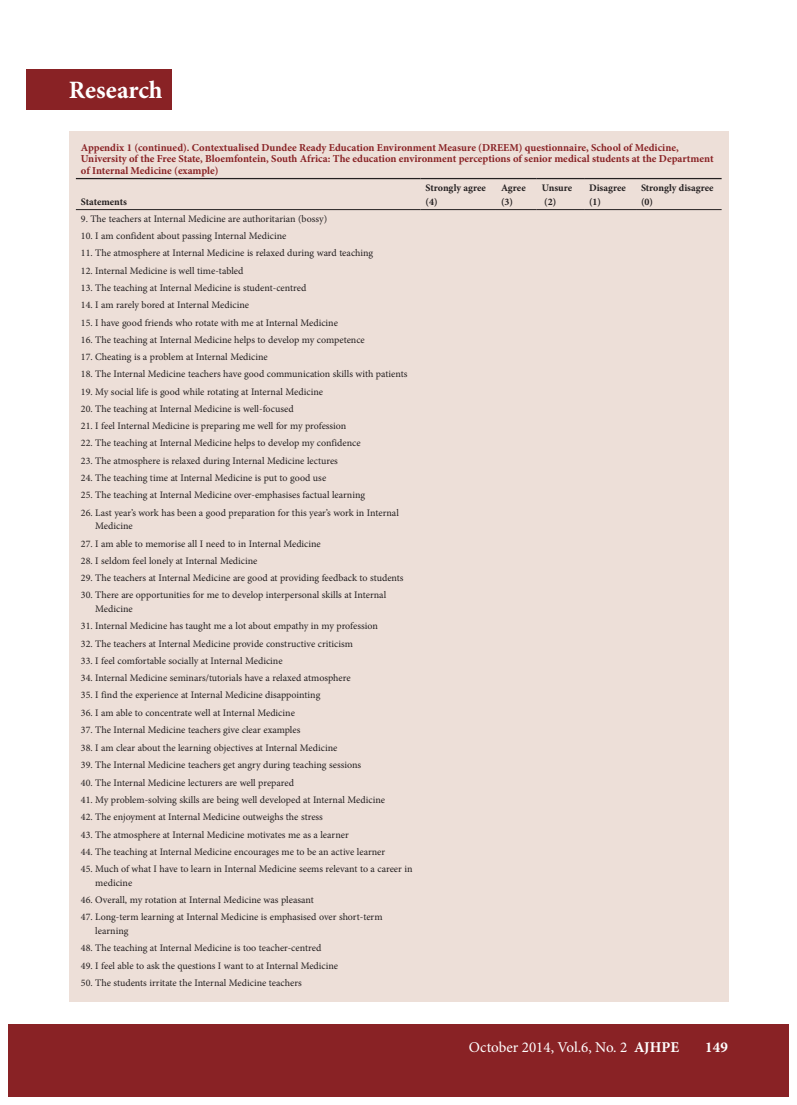
<style>
.page{position:relative;width:797px;height:1105px;background:#fff}
.page>*{position:absolute;margin:0;border:0;box-sizing:border-box;transform-origin:0 0}
.t1{font:700 25px "Minion Pro";color:#fff}
.t2{font:15px "Minion Pro";color:#fff}
.t3{font:700 15px "Minion Pro";color:#fff}
.t4{font:700 10.62px/11.2px "Minion Pro";color:#892225}
.t5{font:10px/13.8px "Minion Pro";color:#231f20}
.t6{font:700 10px/13.8px "Minion Pro";color:#231f20}
.s1{font-weight:700}
</style>
<div class="page">
<div style="left:26px;top:1024px;width:762px;height:72px;background:#892225"></div>
<div style="left:9px;top:1024px;width:17px;height:72px;background:#892225"></div>
<div style="left:26px;top:69px;width:146px;height:41px;background:#892225"></div>
<div style="left:69px;top:131px;width:659px;height:870px;background:#eddfd8"></div>
<hr style="left:76px;top:178px;width:344px;height:1px;background:#231f20">
<hr style="left:420px;top:178px;width:76px;height:1px;background:#231f20">
<hr style="left:496px;top:178px;width:40px;height:1px;background:#231f20">
<hr style="left:536px;top:178px;width:48px;height:1px;background:#231f20">
<hr style="left:584px;top:178px;width:52px;height:1px;background:#231f20">
<hr style="left:636px;top:178px;width:85px;height:1px;background:#231f20">
<hr style="left:76px;top:209px;width:344px;height:1px;background:#231f20">
<hr style="left:420px;top:209px;width:76px;height:1px;background:#231f20">
<hr style="left:496px;top:209px;width:40px;height:1px;background:#231f20">
<hr style="left:536px;top:209px;width:48px;height:1px;background:#231f20">
<hr style="left:584px;top:209px;width:52px;height:1px;background:#231f20">
<hr style="left:636px;top:209px;width:85px;height:1px;background:#231f20">
<h1 class="t1" style="left:69px;top:73px;width:95px">Research</h1>
<p class="t4" style="left:81px;top:142px;width:634px">Appendix 1 (continued). Contextualised Dundee Ready Education Environment Measure (DREEM) questionnaire, School of Medicine,<br>University of the Free State, Bloemfontein, South Africa: The education environment perceptions of senior medical students at the Department of Internal Medicine (example)</p>
<p class="t6" style="left:81px;top:194px;width:47px">Statements</p>
<p class="t6" style="left:425px;top:181px;width:62px">Strongly agree (4)</p>
<p class="t6" style="left:501px;top:181px;width:26px">Agree (3)</p>
<p class="t6" style="left:541px;top:181px;width:32px">Unsure (2)</p>
<p class="t6" style="left:589px;top:181px;width:38px">Disagree (1)</p>
<p class="t6" style="left:641px;top:181px;width:74px">Strongly disagree (0)</p>
<p class="t5" style="left:81px;top:212px;width:248px">9. The teachers at Internal Medicine are authoritarian (bossy)</p>
<p class="t5" style="left:81px;top:229px;width:207px">10. I am confident about passing Internal Medicine</p>
<p class="t5" style="left:81px;top:246px;width:294px">11. The atmosphere at Internal Medicine is relaxed during ward teaching</p>
<p class="t5" style="left:81px;top:264px;width:164px">12. Internal Medicine is well time-tabled</p>
<p class="t5" style="left:81px;top:281px;width:227px">13. The teaching at Internal Medicine is student-centred</p>
<p class="t5" style="left:81px;top:298px;width:170px">14. I am rarely bored at Internal Medicine</p>
<p class="t5" style="left:81px;top:315px;width:258px">15. I have good friends who rotate with me at Internal Medicine</p>
<p class="t5" style="left:81px;top:333px;width:285px">16. The teaching at Internal Medicine helps to develop my competence</p>
<p class="t5" style="left:81px;top:350px;width:188px">17. Cheating is a problem at Internal Medicine</p>
<p class="t5" style="left:81px;top:367px;width:328px">18. The Internal Medicine teachers have good communication skills with patients</p>
<p class="t5" style="left:81px;top:385px;width:244px">19. My social life is good while rotating at Internal Medicine</p>
<p class="t5" style="left:81px;top:402px;width:214px">20. The teaching at Internal Medicine is well-focused</p>
<p class="t5" style="left:81px;top:419px;width:267px">21. I feel Internal Medicine is preparing me well for my profession</p>
<p class="t5" style="left:81px;top:436px;width:281px">22. The teaching at Internal Medicine helps to develop my confidence</p>
<p class="t5" style="left:81px;top:454px;width:258px">23. The atmosphere is relaxed during Internal Medicine lectures</p>
<p class="t5" style="left:81px;top:471px;width:247px">24. The teaching time at Internal Medicine is put to good use</p>
<p class="t5" style="left:81px;top:488px;width:286px">25. The teaching at Internal Medicine over-emphasises factual learning</p>
<p class="t5" style="left:95px;top:505px;width:305px;text-indent:-14px">26. Last year’s work has been a good preparation for this year’s work in Internal<br>Medicine</p>
<p class="t5" style="left:81px;top:536px;width:241px">27. I am able to memorise all I need to in Internal Medicine</p>
<p class="t5" style="left:81px;top:554px;width:178px">28. I seldom feel lonely at Internal Medicine</p>
<p class="t5" style="left:81px;top:571px;width:324px">29. The teachers at Internal Medicine are good at providing feedback to students</p>
<p class="t5" style="left:95px;top:588px;width:292px;text-indent:-14px">30. There are opportunities for me to develop interpersonal skills at Internal<br>Medicine</p>
<p class="t5" style="left:81px;top:619px;width:298px">31. Internal Medicine has taught me a lot about empathy in my profession</p>
<p class="t5" style="left:81px;top:637px;width:273px">32. The teachers at Internal Medicine provide constructive criticism</p>
<p class="t5" style="left:81px;top:654px;width:203px">33. I feel comfortable socially at Internal Medicine</p>
<p class="t5" style="left:81px;top:671px;width:271px">34. Internal Medicine seminars/tutorials have a relaxed atmosphere</p>
<p class="t5" style="left:81px;top:688px;width:241px">35. I find the experience at Internal Medicine disappointing</p>
<p class="t5" style="left:81px;top:706px;width:215px">36. I am able to concentrate well at Internal Medicine</p>
<p class="t5" style="left:81px;top:723px;width:221px">37. The Internal Medicine teachers give clear examples</p>
<p class="t5" style="left:81px;top:741px;width:258px">38. I am clear about the learning objectives at Internal Medicine</p>
<p class="t5" style="left:81px;top:758px;width:282px">39. The Internal Medicine teachers get angry during teaching sessions</p>
<p class="t5" style="left:81px;top:776px;width:215px">40. The Internal Medicine lecturers are well prepared</p>
<p class="t5" style="left:81px;top:793px;width:305px">41. My problem-solving skills are being well developed at Internal Medicine</p>
<p class="t5" style="left:81px;top:810px;width:243px">42. The enjoyment at Internal Medicine outweighs the stress</p>
<p class="t5" style="left:81px;top:827px;width:269px">43. The atmosphere at Internal Medicine motivates me as a learner</p>
<p class="t5" style="left:81px;top:845px;width:306px">44. The teaching at Internal Medicine encourages me to be an active learner</p>
<p class="t5" style="left:95px;top:862px;width:319px;text-indent:-14px">45. Much of what I have to learn in Internal Medicine seems relevant to a career in medicine</p>
<p class="t5" style="left:81px;top:893px;width:234px">46. Overall, my rotation at Internal Medicine was pleasant</p>
<p class="t5" style="left:95px;top:910px;width:289px;text-indent:-14px">47. Long-term learning at Internal Medicine is emphasised over short-term learning</p>
<p class="t5" style="left:81px;top:941px;width:242px">48. The teaching at Internal Medicine is too teacher-centred</p>
<p class="t5" style="left:81px;top:959px;width:259px">49. I feel able to ask the questions I want to at Internal Medicine</p>
<p class="t5" style="left:81px;top:976px;width:222px">50. The students irritate the Internal Medicine teachers</p>
<h2 class="t2" style="left:469px;top:1037px;width:212px">October 2014, Vol.6, No. 2 <span class="s1">AJHPE</span></h2>
<h2 class="t3" style="left:705px;top:1037px;width:24px">149</h2>
</div>
